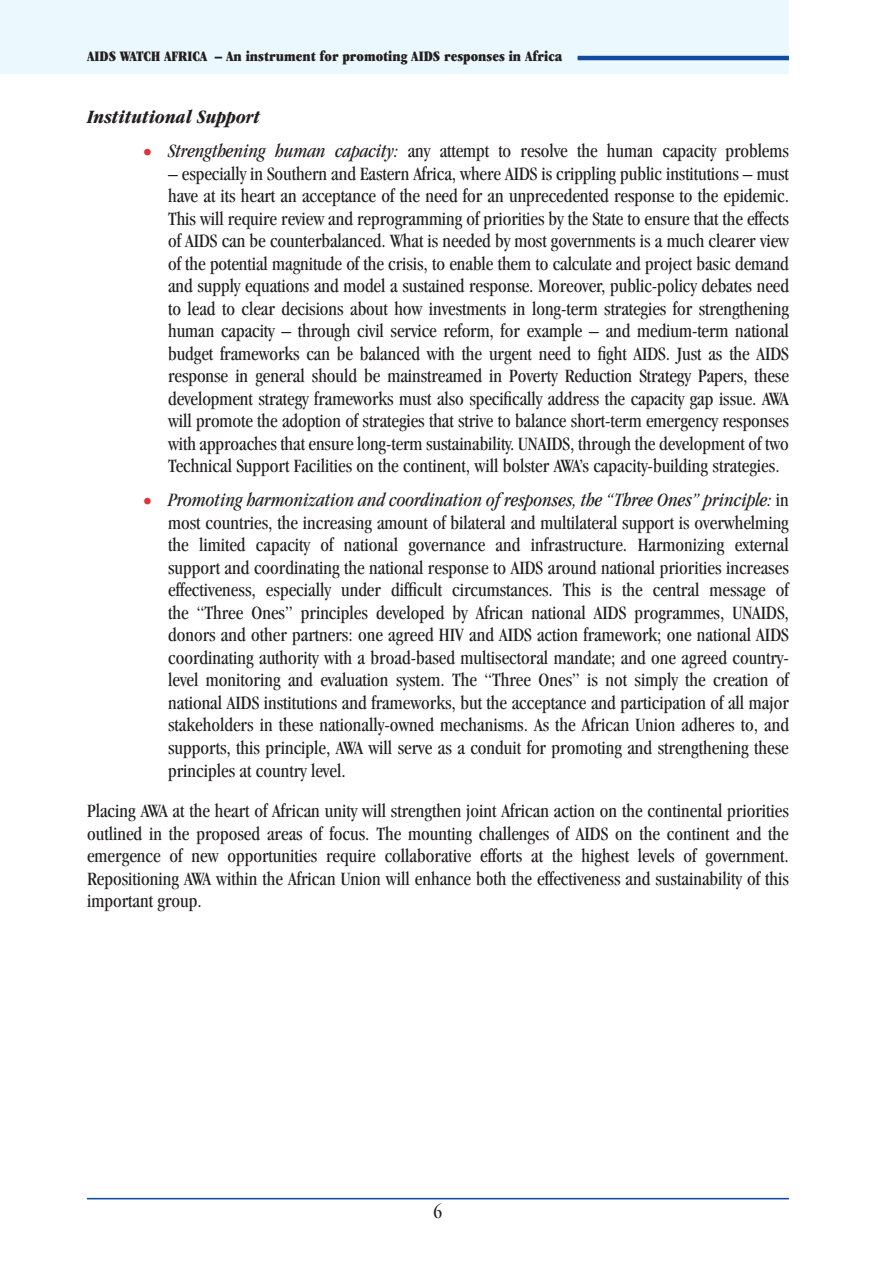
<style>
.page{position:relative;width:893px;height:1263px;background:#fff}
.page>*{position:absolute;margin:0;border:0;box-sizing:border-box;transform-origin:0 0}
.t1{font:condensed 19.5px/22.5px "Garamond";color:#231f20;text-align:justify}
.t2{font:italic 700 condensed 19.5px "Garamond";color:#231f20}
.t3{font:ultra-condensed 15px "Garamond";color:#231f20}
.s1{font-stretch:normal;font-size:25.5px;color:#e33137}
.s2{font-style:italic}
</style>
<div class="page">
<div style="left:0;top:0;width:789px;height:74px;background:#ebf8fd"></div>
<hr style="left:577px;top:56px;width:212px;height:4px;background:#114aa0">
<hr style="left:87px;top:1197px;width:702px;height:2px;background:#114aa0">
<p class="t3" style="left:87px;top:48px;width:476px">AIDS WATCH AFRICA – An instrument for promoting AIDS responses in Africa</p>
<p class="t2" style="left:87px;top:106px;width:174px">Institutional Support</p>
<p class="t1" style="left:141px;top:140px;width:649px"><span class="s1">•</span> <span class="s2">Strengthening human capacity:</span> any attempt to resolve the human capacity problems</p>
<p class="t1" style="left:168px;top:162px;width:622px">– especially in Southern and Eastern Africa, where AIDS is crippling public institutions – must have at its heart an acceptance of the need for an unprecedented response to the epidemic.<br>This will require review and reprogramming of priorities by the State to ensure that the effects of AIDS can be counterbalanced. What is needed by most governments is a much clearer view of the potential magnitude of the crisis, to enable them to calculate and project basic demand and supply equations and model a sustained response. Moreover, public-policy debates need to lead to clear decisions about how investments in long-term strategies for strengthening human capacity – through civil service reform, for example – and medium-term national budget frameworks can be balanced with the urgent need to fight AIDS. Just as the AIDS response in general should be mainstreamed in Poverty Reduction Strategy Papers, these development strategy frameworks must also specifically address the capacity gap issue. AWA will promote the adoption of strategies that strive to balance short-term emergency responses with approaches that ensure long-term sustainability. UNAIDS, through the development of two Technical Support Facilities on the continent, will bolster AWA’s capacity-building strategies.</p>
<p class="t1" style="left:168px;top:488px;width:622px;text-indent:-27px"><span class="s1">•</span> <span class="s2">Promoting harmonization and coordination of responses, the “Three Ones” principle:</span> in most countries, the increasing amount of bilateral and multilateral support is overwhelming the limited capacity of national governance and infrastructure. Harmonizing external support and coordinating the national response to AIDS around national priorities increases effectiveness, especially under difficult circumstances. This is the central message of the “Three Ones” principles developed by African national AIDS programmes, UNAIDS, donors and other partners: one agreed HIV and AIDS action framework; one national AIDS coordinating authority with a broad-based multisectoral mandate; and one agreed country&shy;level monitoring and evaluation system. The “Three Ones” is not simply the creation of national AIDS institutions and frameworks, but the acceptance and participation of all major stakeholders in these nationally-owned mechanisms. As the African Union adheres to, and supports, this principle, AWA will serve as a conduit for promoting and strengthening these principles at country level.</p>
<p class="t1" style="left:87px;top:799px;width:703px">Placing AWA at the heart of African unity will strengthen joint African action on the continental priorities outlined in the proposed areas of focus. The mounting challenges of AIDS on the continent and the emergence of new opportunities require collaborative efforts at the highest levels of government.<br>Repositioning AWA within the African Union will enhance both the effectiveness and sustainability of this important group.</p>
<p class="t1" style="left:433px;top:1200px;width:10px">6</p>
</div>
